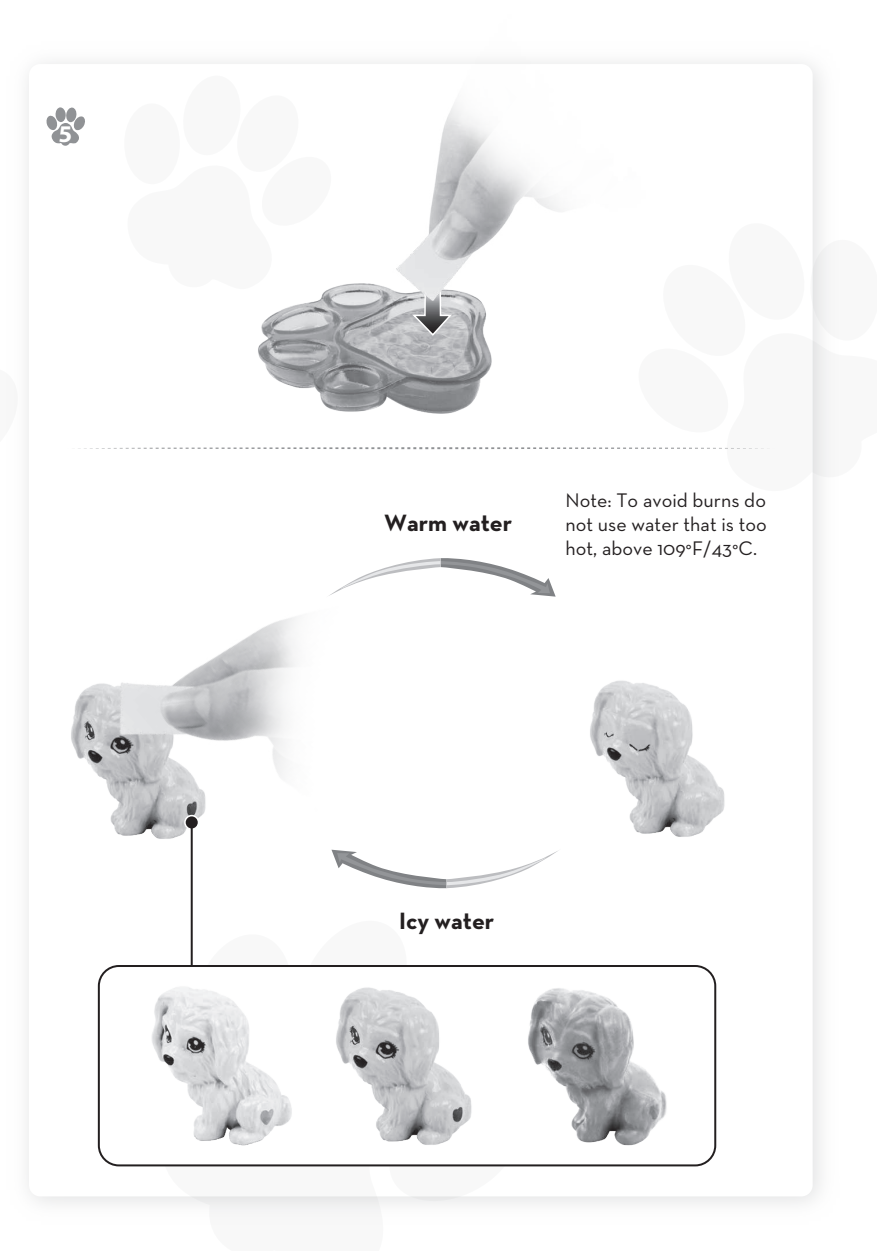
<style>
.page{position:relative;width:877px;height:1251px;background:#fff}
.page>*{position:absolute;margin:0;border:0;box-sizing:border-box;transform-origin:0 0}
.t1{font:700 24px "Neutra Barbie Text";color:#231f20}
.t2{font:700 24px "Myriad Pro";color:#fff;scale:1.04 1}
.t3{font:20px/24px "Neutra Barbie Text";color:#231f20;text-align:justify}
</style>
<div class="page">
<svg style="left:161px;top:1166px;width:357px;height:62px"></svg>
<svg style="left:46px;top:76px;width:799px;height:415px"></svg>
<img style="left:369px;top:52px;width:303px;height:278px">
<img style="left:590px;top:680px;width:135px;height:157px">
<img style="left:52px;top:487px;width:465px;height:402px">
<svg style="left:190px;top:829px;width:4px;height:135px"></svg>
<svg style="left:184px;top:814px;width:15px;height:15px"></svg>
<hr style="left:191px;top:822px;width:2px;height:152px;background:#231f20">
<div style="left:186px;top:816px;width:12px;height:12px;background:#231f20;border-radius:50%"></div>
<div style="left:98px;top:964px;width:618px;height:202px;border:2px solid #231f20;border-radius:20px"></div>
<img style="left:152px;top:987px;width:140px;height:159px">
<img style="left:528px;top:988px;width:139px;height:158px">
<img style="left:336px;top:987px;width:136px;height:158px">
<svg style="left:331px;top:848px;width:227px;height:40px"></svg>
<svg style="left:326px;top:557px;width:230px;height:40px"></svg>
<p class="t2" style="left:58px;top:119px;width:15px">5</p>
<p class="t1" style="left:384px;top:507px;width:130px">Warm water</p>
<p class="t3" style="left:565px;top:487px;width:203px">Note: To avoid burns do not use water that is too hot, above 109°F/43°C.</p>
<p class="t1" style="left:399px;top:905px;width:97px">Icy water</p>
</div>
